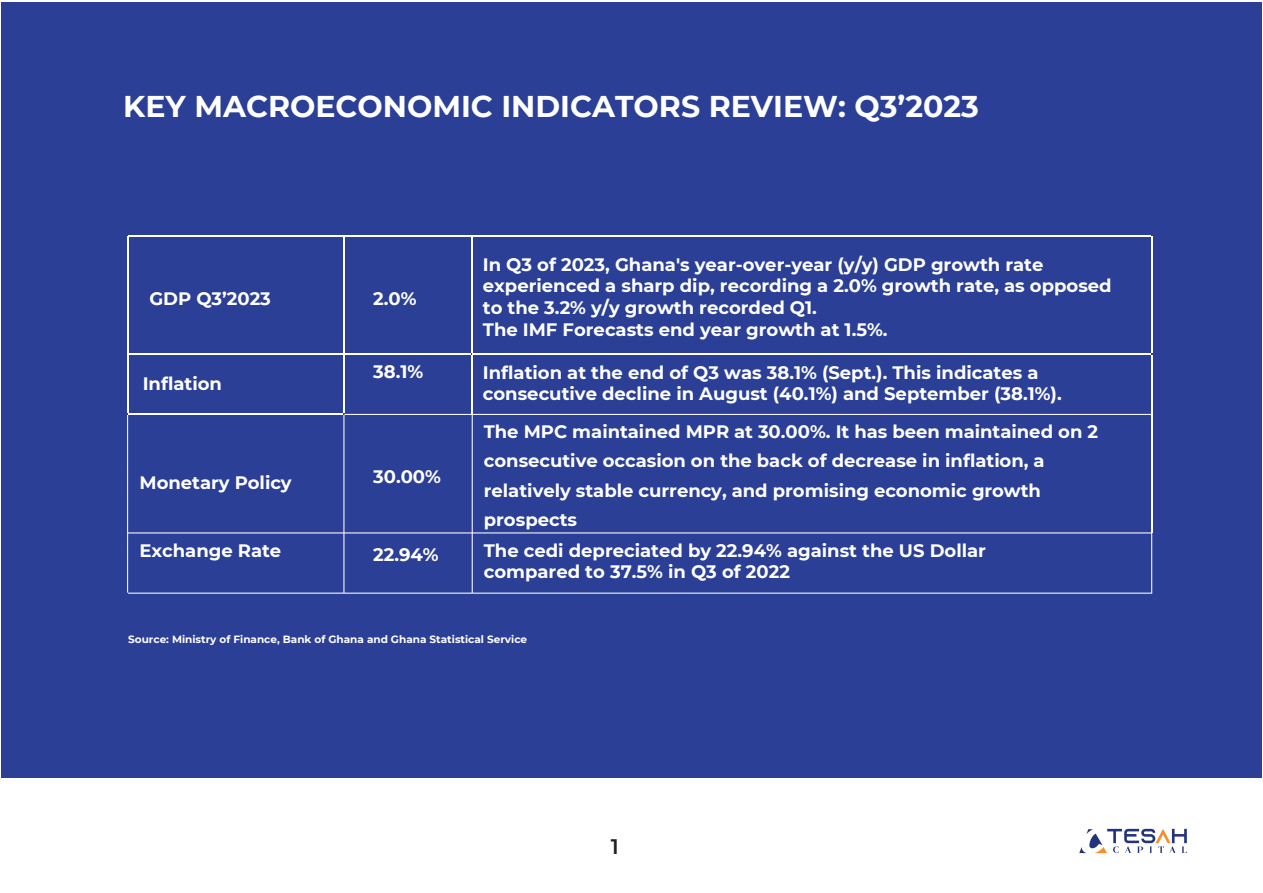
<style>
.page{position:relative;width:1263px;height:893px;background:#fff}
.page>*{position:absolute;margin:0;border:0;box-sizing:border-box;transform-origin:0 0}
.t1{font:700 30px "Montserrat";color:#fff}
.t2{font:600 21px "Montserrat";color:#231f20}
.t3{font:700 18px/21.6px "Montserrat";color:#fff}
.t4{font:700 10.5px "Montserrat";color:#fff}
</style>
<div class="page">
<svg style="left:1079px;top:829px;width:108px;height:24px"></svg>
<div style="left:1px;top:2px;width:1261px;height:776px;background:#2a3f95"></div>
<hr style="left:128px;top:235px;width:215px;height:1px;background:#fff">
<hr style="left:344px;top:235px;width:128px;height:1px;background:#fff">
<hr style="left:473px;top:235px;width:678px;height:1px;background:#fff">
<hr style="left:127px;top:236px;width:1px;height:118px;background:#fff">
<hr style="left:343px;top:236px;width:1px;height:118px;background:#fff">
<hr style="left:472px;top:236px;width:1px;height:118px;background:#fff">
<hr style="left:1151px;top:236px;width:1px;height:118px;background:#fff">
<hr style="left:128px;top:354px;width:215px;height:1px;background:#fff">
<hr style="left:344px;top:354px;width:128px;height:1px;background:#fff">
<hr style="left:473px;top:354px;width:678px;height:1px;background:#fff">
<hr style="left:127px;top:355px;width:1px;height:59px;background:#fff">
<hr style="left:343px;top:355px;width:1px;height:59px;background:#fff">
<hr style="left:1151px;top:355px;width:1px;height:59px;background:#fff">
<hr style="left:128px;top:414px;width:215px;height:1px;background:#fff">
<hr style="left:472px;top:355px;width:1px;height:59px;background:#fff">
<svg style="left:344px;top:414px;width:808px;height:1px"></svg>
<svg style="left:127px;top:415px;width:1025px;height:179px"></svg>
<h1 class="t1" style="left:123px;top:84px;width:857px">KEY MACROECONOMIC INDICATORS REVIEW: Q3’2023</h1>
<p class="t3" style="left:149px;top:287px;width:123px">GDP Q3’2023</p>
<p class="t3" style="left:373px;top:287px;width:45px">2.0%</p>
<p class="t3" style="left:143px;top:372px;width:81px">Inflation</p>
<p class="t3" style="left:373px;top:360px;width:52px">38.1%</p>
<p class="t3" style="left:139px;top:471px;width:154px">Monetary Policy</p>
<p class="t3" style="left:373px;top:465px;width:69px">30.00%</p>
<p class="t3" style="left:483px;top:253px;width:630px">In Q3 of 2023, Ghana's year-over-year (y/y) GDP growth rate experienced a sharp dip, recording a 2.0% growth rate, as opposed to the 3.2% y/y growth recorded Q1.<br>The IMF Forecasts end year growth at 1.5%.</p>
<p class="t3" style="left:483px;top:360px;width:580px">Inflation at the end of Q3 was 38.1% (Sept.). This indicates a consecutive decline in August (40.1%) and September (38.1%).</p>
<p class="t3" style="left:484px;top:416px;width:616px;line-height:29.4px">The MPC maintained MPR at 30.00%. It has been maintained on 2 consecutive occasion on the back of decrease in inflation, a relatively stable currency, and promising economic growth prospects</p>
<p class="t3" style="left:139px;top:538px;width:143px">Exchange Rate</p>
<p class="t3" style="left:373px;top:543px;width:67px">22.94%</p>
<p class="t3" style="left:484px;top:538px;width:504px">The cedi depreciated by 22.94% against the US Dollar compared to 37.5% in Q3 of 2022</p>
<p class="t4" style="left:128px;top:631px;width:401px">Source: Ministry of Finance, Bank of Ghana and Ghana Statistical Service</p>
<p class="t2" style="left:611px;top:832px;width:10px">1</p>
</div>
